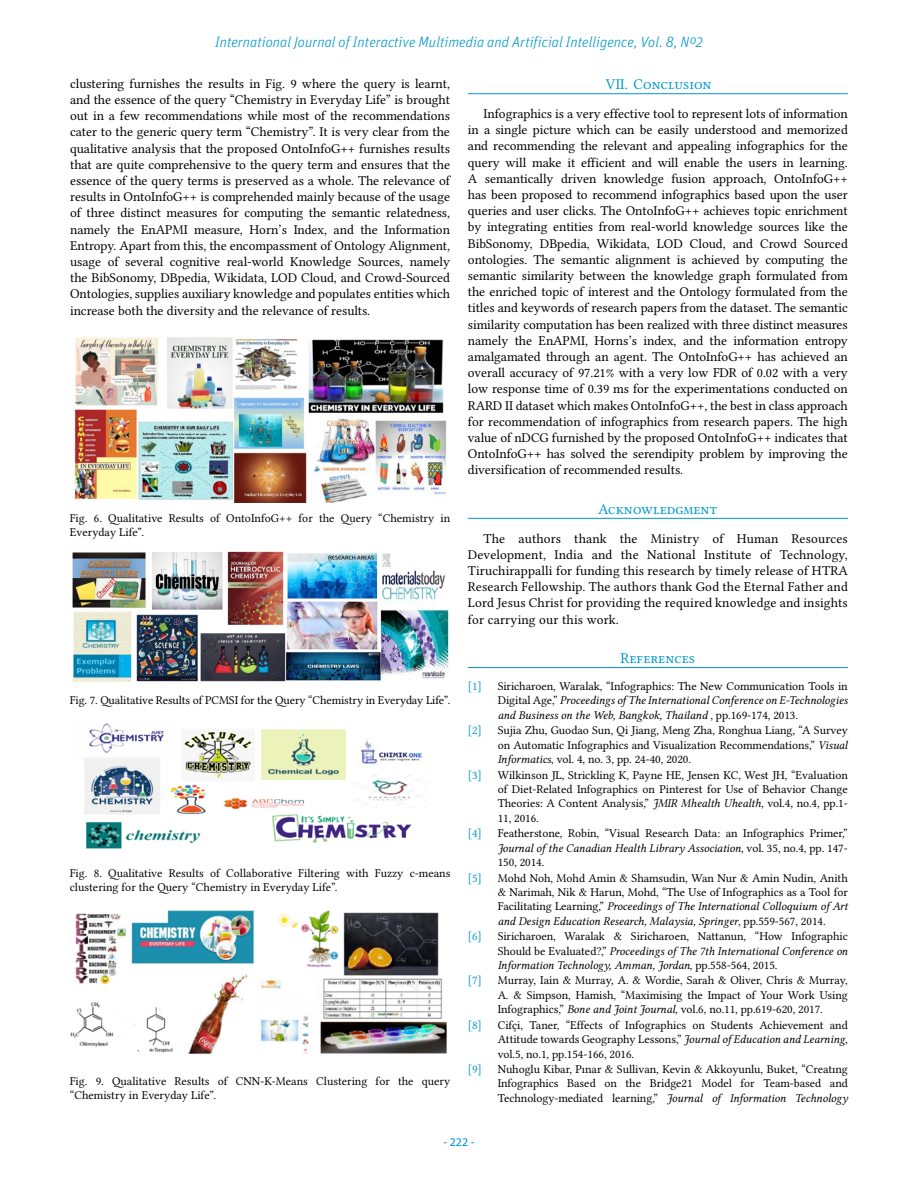
<style>
.page{position:relative;width:918px;height:1188px;background:#fff}
.page>*{position:absolute;margin:0;border:0;box-sizing:border-box;transform-origin:0 0}
.t1{font:italic 300 15px "Unit OT";color:#0098cd}
.t2{font:15px "Libertinus Serif";color:#0098cd}
.t3{font:13.5px/16.2px "Libertinus Serif";letter-spacing:.01em;color:#000;text-align:justify}
.t4{font:12px/14.4px "Libertinus Serif";letter-spacing:-.005em;color:#000;text-align:justify}
.t5{font:italic 12px/14.4px "Libertinus Serif";letter-spacing:-.005em;color:#000;text-align:justify}
.t6{font:12px "Libertinus Serif";color:#0098cd}
.t7{font:12px "Unit OT";color:#0098cd}
.s1{font-style:normal}
.s2{font-style:italic}
</style>
<div class="page">
<img style="left:74px;top:337px;width:373px;height:166px">
<img style="left:72px;top:552px;width:377px;height:130px">
<img style="left:84px;top:723px;width:342px;height:126px">
<img style="left:70px;top:910px;width:377px;height:144px">
<hr style="left:468px;top:93px;width:380px;height:1px;background:#0098cd">
<hr style="left:468px;top:518px;width:380px;height:1px;background:#0098cd">
<hr style="left:468px;top:667px;width:380px;height:1px;background:#0098cd">
<p class="t1" style="left:215px;top:33px;width:489px">International Journal of Interactive Multimedia and Artificial Intelligence, Vol. 8, Nº2</p>
<p class="t3" style="left:70px;top:75px;width:382px">clustering furnishes the results in Fig. 9 where the query is learnt, and the essence of the query “Chemistry in Everyday Life” is brought out in a few recommendations while most of the recommendations cater to the generic query term “Chemistry”. It is very clear from the qualitative analysis that the proposed OntoInfoG++ furnishes results that are quite comprehensive to the query term and ensures that the essence of the query terms is preserved as a whole. The relevance of results in OntoInfoG++ is comprehended mainly because of the usage of three distinct measures for computing the semantic relatedness, namely the EnAPMI measure, Horn’s Index, and the Information Entropy. Apart from this, the encompassment of Ontology Alignment, usage of several cognitive real-world Knowledge Sources, namely the BibSonomy, DBpedia, Wikidata, LOD Cloud, and Crowd-Sourced Ontologies, supplies auxiliary knowledge and populates entities which increase both the diversity and the relevance of results.</p>
<p class="t4" style="left:70px;top:511px;width:382px">Fig. 6. Qualitative Results of OntoInfoG++ for the Query “Chemistry in<br>Everyday Life”.</p>
<p class="t4" style="left:70px;top:693px;width:382px">Fig. 7. Qualitative Results of PCMSI for the Query “Chemistry in Everyday Life”.</p>
<p class="t4" style="left:70px;top:865px;width:382px">Fig. 8. Qualitative Results of Collaborative Filtering with Fuzzy c-means clustering for the Query “Chemistry in Everyday Life”.</p>
<p class="t4" style="left:70px;top:1074px;width:382px">Fig. 9. Qualitative Results of CNN-K-Means Clustering for the query “Chemistry in Everyday Life”.</p>
<p class="t2" style="left:606px;top:75px;width:107px">VII. Conclusion</p>
<p class="t3" style="left:468px;top:105px;width:381px;text-align:left;text-indent:16px">Infographics is a very effective tool to represent lots of information in a single picture which can be easily understood and memorized and recommending the relevant and appealing infographics for the query will make it efficient and will enable the users in learning.<br>A semantically driven knowledge fusion approach, OntoInfoG++ has been proposed to recommend infographics based upon the user queries and user clicks. The OntoInfoG++ achieves topic enrichment by integrating entities from real-world knowledge sources like the BibSonomy, DBpedia, Wikidata, LOD Cloud, and Crowd Sourced ontologies. The semantic alignment is achieved by computing the semantic similarity between the knowledge graph formulated from the enriched topic of interest and the Ontology formulated from the titles and keywords of research papers from the dataset. The semantic similarity computation has been realized with three distinct measures namely the EnAPMI, Horns’s index, and the information entropy amalgamated through an agent. The OntoInfoG++ has achieved an overall accuracy of 97.21% with a very low FDR of 0.02 with a very low response time of 0.39 ms for the experimentations conducted on RARD II dataset which makes OntoInfoG++, the best in class approach for recommendation of infographics from research papers. The high value of nDCG furnished by the proposed OntoInfoG++ indicates that OntoInfoG++ has solved the serendipity problem by improving the diversification of recommended results.</p>
<p class="t2" style="left:598px;top:500px;width:121px">Acknowledgment</p>
<p class="t3" style="left:468px;top:530px;width:381px;text-indent:16px">The authors thank the Ministry of Human Resources Development, India and the National Institute of Technology, Tiruchirappalli for funding this research by timely release of HTRA Research Fellowship. The authors thank God the Eternal Father and Lord Jesus Christ for providing the required knowledge and insights for carrying our this work.</p>
<p class="t2" style="left:621px;top:649px;width:76px">References</p>
<p class="t6" style="left:468px;top:679px;width:16px">[1]</p>
<p class="t5" style="left:498px;top:679px;width:352px"><span class="s1">Siricharoen, Waralak, “Infographics: The New Communication Tools in Digital Age,”</span> Proceedings of The International Conference on E-Technologies and Business on the Web, Bangkok, Thailand <span class="s1">, pp.169-174, 2013.</span></p>
<p class="t6" style="left:468px;top:723px;width:16px">[2]</p>
<p class="t4" style="left:498px;top:723px;width:352px">Sujia Zhu, Guodao Sun, Qi Jiang, Meng Zha, Ronghua Liang, “A Survey on Automatic Infographics and Visualization Recommendations,” <span class="s2">Visual Informatics</span>, vol. 4, no. 3, pp. 24-40, 2020.</p>
<p class="t6" style="left:468px;top:767px;width:16px">[3]</p>
<p class="t4" style="left:498px;top:767px;width:352px">Wilkinson JL, Strickling K, Payne HE, Jensen KC, West JH, “Evaluation of Diet-Related Infographics on Pinterest for Use of Behavior Change Theories: A Content Analysis,” <span class="s2">JMIR Mhealth Uhealth</span>, vol.4, no.4, pp.1- 11, 2016.</p>
<p class="t6" style="left:468px;top:826px;width:16px">[4]</p>
<p class="t4" style="left:498px;top:826px;width:352px">Featherstone, Robin, “Visual Research Data: an Infographics Primer,” <span class="s2">Journal of the Canadian Health Library Association</span>, vol. 35, no.4, pp. 147- 150, 2014.</p>
<p class="t6" style="left:468px;top:870px;width:16px">[5]</p>
<p class="t4" style="left:498px;top:870px;width:352px">Mohd Noh, Mohd Amin &amp; Shamsudin, Wan Nur &amp; Amin Nudin, Anith &amp; Narimah, Nik &amp; Harun, Mohd, “The Use of Infographics as a Tool for Facilitating Learning,” <span class="s2">Proceedings of The International Colloquium of Art and Design Education Research, Malaysia, Springer</span>, pp.559-567, 2014.</p>
<p class="t6" style="left:468px;top:929px;width:16px">[6]</p>
<p class="t4" style="left:498px;top:929px;width:352px">Siricharoen, Waralak &amp; Siricharoen, Nattanun, “How Infographic Should be Evaluated?,” <span class="s2">Proceedings of The 7th International Conference on Information Technology, Amman, Jordan</span>, pp.558-564, 2015.</p>
<p class="t6" style="left:468px;top:973px;width:16px">[7]</p>
<p class="t4" style="left:498px;top:973px;width:352px">Murray, Iain &amp; Murray, A. &amp; Wordie, Sarah &amp; Oliver, Chris &amp; Murray, A. &amp; Simpson, Hamish, “Maximising the Impact of Your Work Using Infographics,” <span class="s2">Bone and Joint Journal,</span> vol.6, no.11, pp.619-620, 2017.</p>
<p class="t6" style="left:468px;top:1018px;width:16px">[8]</p>
<p class="t4" style="left:498px;top:1018px;width:352px">Cifçi, Taner, “Effects of Infographics on Students Achievement and Attitude towards Geography Lessons,” <span class="s2">Journal of Education and Learning</span>, vol.5, no.1, pp.154-166, 2016.</p>
<p class="t6" style="left:468px;top:1062px;width:16px">[9]</p>
<p class="t4" style="left:498px;top:1062px;width:352px">Nuhoglu Kibar, Pınar &amp; Sullivan, Kevin &amp; Akkoyunlu, Buket, “Creatıng Infographics Based on the Bridge21 Model for Team-based and Technology-mediated learning,” <span class="s2">Journal of Information Technology</span></p>
<p class="t7" style="left:443px;top:1135px;width:33px">- 222 -</p>
</div>
